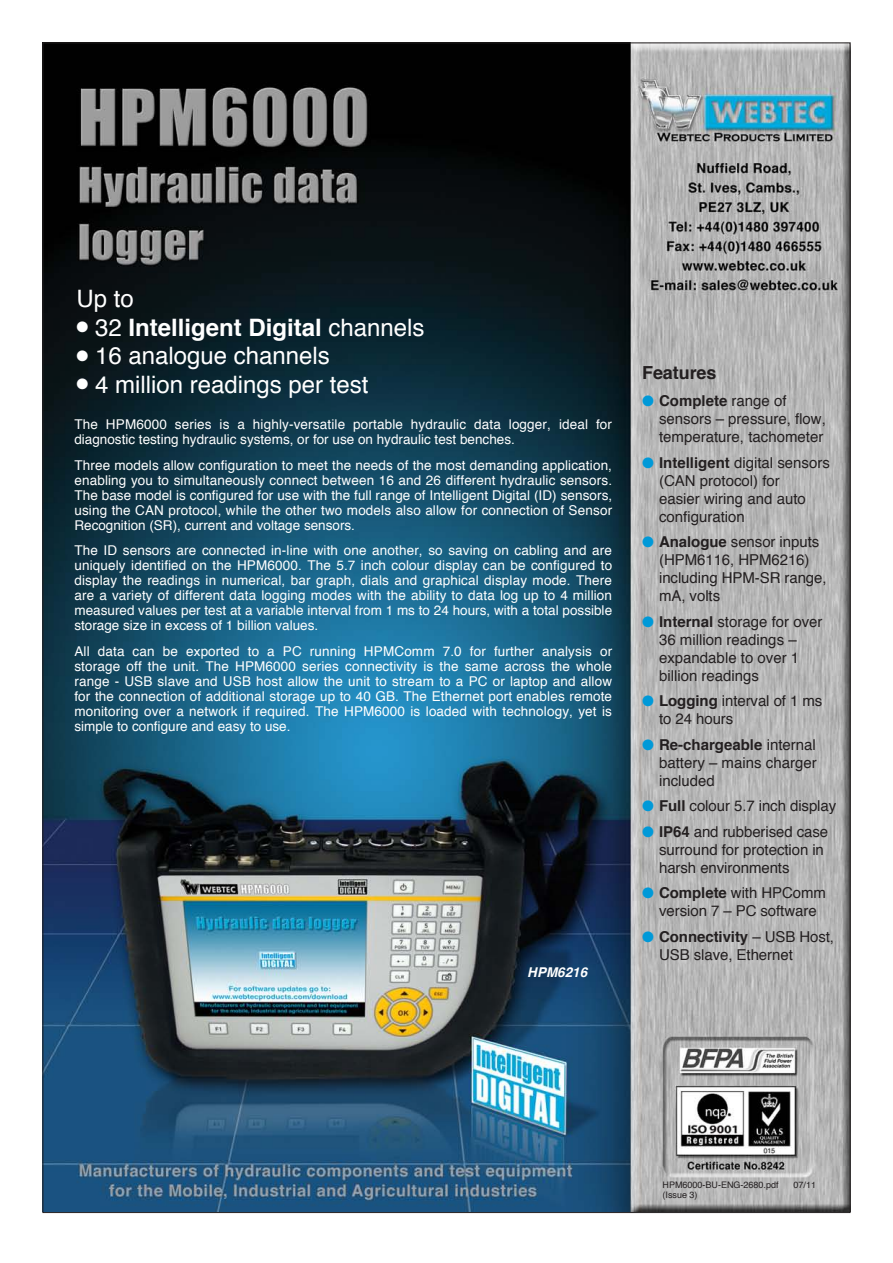
<style>
.page{position:relative;width:893px;height:1263px;background:#fff}
.page>*{position:absolute;margin:0;border:0;box-sizing:border-box;transform-origin:0 0}
.t1{font:24px "Helvetica";color:#fff}
.t2{font:700 24px "Helvetica";color:#fff}
.t3{font:700 18px "Helvetica";letter-spacing:-.005em;color:#231f20}
.t4{font:15px/18px "Helvetica";color:#231f20}
.t5{font:13.5px/15px "Helvetica";color:#fff;text-align:justify}
.t6{font:italic 700 13.5px "Helvetica";color:#fff}
.t7{font:9px "Helvetica";color:#231f20}
.s1{font-weight:400}
.s2{color:#0099d8}
.s3{font-weight:700}
</style>
<div class="page">
<img style="left:45px;top:45px;width:803px;height:1166px">
<p class="t1" style="left:77px;top:280px;width:59px">Up to</p>
<p class="t2" style="left:77px;top:308px;width:349px">● <span class="s1">32</span> Intelligent Digital <span class="s1">channels</span></p>
<p class="t1" style="left:77px;top:337px;width:255px">● 16 analogue channels</p>
<p class="t1" style="left:77px;top:366px;width:293px">● 4 million readings per test</p>
<p class="t5" style="left:74px;top:417px;width:539px">The HPM6000 series is a highly-versatile portable hydraulic data logger, ideal for diagnostic testing hydraulic systems, or for use on hydraulic test benches.</p>
<p class="t5" style="left:74px;top:458px;width:539px">Three models allow configuration to meet the needs of the most demanding application, enabling you to simultaneously connect between 16 and 26 different hydraulic sensors.<br>The base model is configured for use with the full range of Intelligent Digital (ID) sensors, using the CAN protocol, while the other two models also allow for connection of Sensor Recognition (SR), current and voltage sensors.</p>
<p class="t5" style="left:74px;top:543px;width:539px">The ID sensors are connected in-line with one another, so saving on cabling and are uniquely identified on the HPM6000. The 5.7 inch colour display can be configured to display the readings in numerical, bar graph, dials and graphical display mode. There are a variety of different data logging modes with the ability to data log up to 4 million measured values per test at a variable interval from 1 ms to 24 hours, with a total possible storage size in excess of 1 billion values.</p>
<p class="t5" style="left:74px;top:644px;width:539px">All data can be exported to a PC running HPMComm 7.0 for further analysis or storage off the unit. The HPM6000 series connectivity is the same across the whole range - USB slave and USB host allow the unit to stream to a PC or laptop and allow for the connection of additional storage up to 40 GB. The Ethernet port enables remote monitoring over a network if required. The HPM6000 is loaded with technology, yet is simple to configure and easy to use.</p>
<p class="t6" style="left:527px;top:961px;width:62px">HPM6216</p>
<p class="t3" style="left:642px;top:358px;width:76px">Features</p>
<p class="t4" style="left:659px;top:392px;width:168px;text-indent:-17px"><span class="s2">●</span> <span class="s3">Complete</span> range of sensors – pressure, flow, temperature, tachometer</p>
<p class="t4" style="left:659px;top:454px;width:172px;text-indent:-17px"><span class="s2">●</span> <span class="s3">Intelligent</span> digital sensors (CAN protocol) for<br>easier wiring and auto configuration</p>
<p class="t4" style="left:659px;top:533px;width:169px;text-indent:-17px"><span class="s2">●</span> <span class="s3">Analogue</span> sensor inputs (HPM6116, HPM6216) including HPM-SR range, mA, volts</p>
<p class="t4" style="left:659px;top:613px;width:165px;text-indent:-17px"><span class="s2">●</span> <span class="s3">Internal</span> storage for over<br>36 million readings – expandable to over 1 billion readings</p>
<p class="t4" style="left:659px;top:692px;width:165px;text-indent:-17px"><span class="s2">●</span> <span class="s3">Logging</span> interval of 1 ms to 24 hours</p>
<p class="t4" style="left:659px;top:736px;width:159px;text-align:justify;text-indent:-17px"><span class="s2">●</span> <span class="s3">Re-chargeable</span> internal battery – mains charger included</p>
<p class="t4" style="left:642px;top:797px;width:196px"><span class="s2">●</span> <span class="s3">Full</span> colour 5.7 inch display</p>
<p class="t4" style="left:659px;top:823px;width:171px;text-indent:-17px"><span class="s2">●</span> <span class="s3">IP64</span> and rubberised case surround for protection in harsh environments</p>
<p class="t4" style="left:642px;top:884px;width:185px;text-align:center"><span class="s2">●</span> <span class="s3">Complete</span> with HPComm version 7 – PC software</p>
<p class="t4" style="left:659px;top:928px;width:176px;text-indent:-17px"><span class="s2">●</span> <span class="s3">Connectivity</span> – USB Host,<br>USB slave, Ethernet</p>
<p class="t7" style="left:662px;top:1177px;width:118px">HPM6000-BU-ENG-2680.pdf</p>
<p class="t7" style="left:794px;top:1177px;width:24px">07/11</p>
<p class="t7" style="left:662px;top:1188px;width:37px">(Issue 3)</p>
</div>
